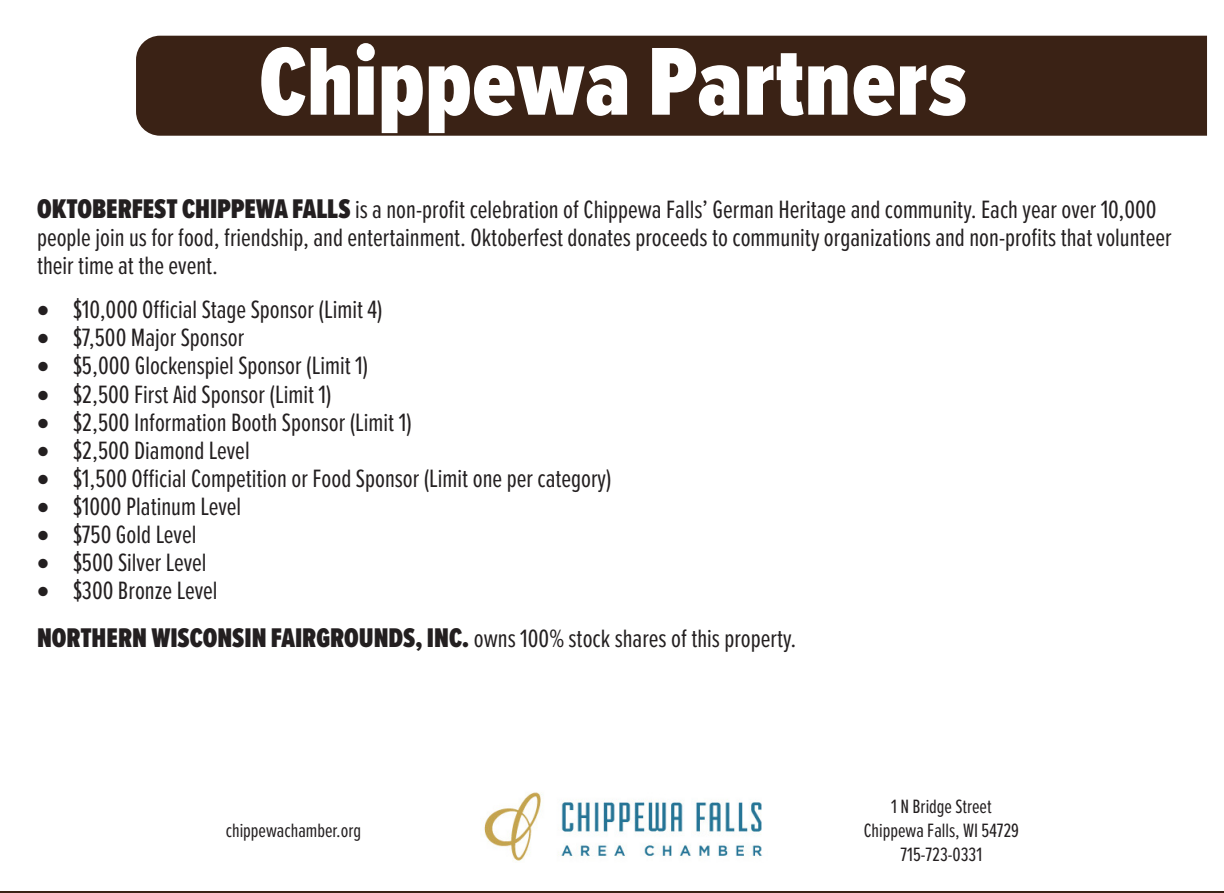
<style>
.page{position:relative;width:1224px;height:893px;background:#fff}
.page>*{position:absolute;margin:0;border:0;box-sizing:border-box;transform-origin:0 0}
.t1{font:900 100px "Proxima Nova Ex Cn";letter-spacing:.01em;color:#fff}
.t2{font:26px/28px "Proxima Nova Ex Cn";color:#231f20}
.t3{font:20px "Proxima Nova Ex Cn";color:#231f20}
.s1{font-weight:900;font-size:28px}
</style>
<div class="page">
<div style="left:136px;top:36px;width:1071px;height:100px;background:#3a2215"></div>
<img style="left:484px;top:792px;width:278px;height:69px">
<hr style="left:0;top:891px;width:1224px;height:2px;background:#3a2215">
<p class="t1" style="left:259px;top:9px;width:709px">Chippewa Partners</p>
<p class="t2" style="left:37px;top:194px;width:1136px"><span class="s1">OKTOBERFEST CHIPPEWA FALLS</span> is a non-profit celebration of Chippewa Falls’ German Heritage and community. Each year over 10,000 people join us for food, friendship, and entertainment. Oktoberfest donates proceeds to community organizations and non-profits that volunteer their time at the event.</p>
<p class="t2" style="left:37px;top:295px;width:347px">• $10,000 Official Stage Sponsor (Limit 4)</p>
<p class="t2" style="left:37px;top:323px;width:209px">• $7,500 Major Sponsor</p>
<p class="t2" style="left:37px;top:351px;width:333px">• $5,000 Glockenspiel Sponsor (Limit 1)</p>
<p class="t2" style="left:37px;top:379px;width:296px">• $2,500 First Aid Sponsor (Limit 1)</p>
<p class="t2" style="left:37px;top:407px;width:376px">• $2,500 Information Booth Sponsor (Limit 1)</p>
<p class="t2" style="left:37px;top:435px;width:214px">• $2,500 Diamond Level</p>
<p class="t2" style="left:37px;top:463px;width:576px">• $1,500 Official Competition or Food Sponsor (Limit one per category)</p>
<p class="t2" style="left:37px;top:491px;width:206px">• $1000 Platinum Level</p>
<p class="t2" style="left:37px;top:519px;width:161px">• $750 Gold Level</p>
<p class="t2" style="left:37px;top:547px;width:171px">• $500 Silver Level</p>
<p class="t2" style="left:37px;top:575px;width:182px">• $300 Bronze Level</p>
<p class="t2" style="left:37px;top:623px;width:761px"><span class="s1">NORTHERN WISCONSIN FAIRGROUNDS, INC.</span> owns 100% stock shares of this property.</p>
<p class="t3" style="left:226px;top:815px;width:137px">chippewachamber.org</p>
<p class="t3" style="left:891px;top:791px;width:102px">1 N Bridge Street</p>
<p class="t3" style="left:864px;top:815px;width:157px">Chippewa Falls, WI 54729</p>
<p class="t3" style="left:901px;top:839px;width:83px">715-723-0331</p>
</div>
